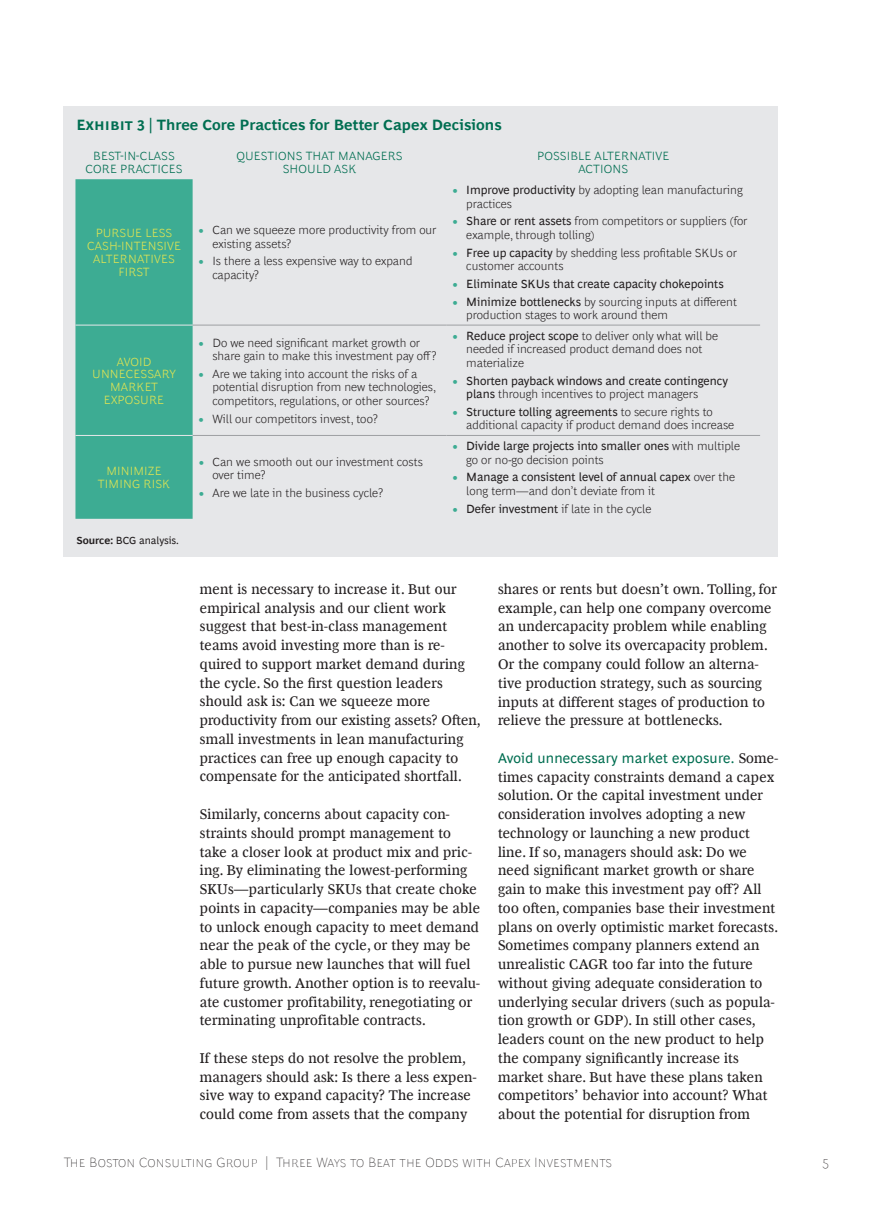
<style>
.page{position:relative;width:893px;height:1212px;background:#fff}
.page>*{position:absolute;margin:0;border:0;box-sizing:border-box;transform-origin:0 0}
.t1{font:700 15px "Henderson BCG Sans";letter-spacing:.005em;color:#006e51}
.t2{font:14.25px/18.8px "Henderson BCG Serif";letter-spacing:.015em;color:#231f20}
.t3{font:14.25px "Henderson BCG Sans";letter-spacing:.015em;color:#006e51}
.t4{font:100 13.5px "Henderson BCG Sans";letter-spacing:.01em;color:#231f20}
.t5{font:300 12px/13.5px "Henderson BCG Sans";color:#231f20}
.t6{font:12px/13.5px "Henderson BCG Sans";color:#231f20}
.t7{font:300 12px/12.8px "Henderson BCG Sans";letter-spacing:.01em;color:#e0e452;text-align:center}
.t8{font:300 12px/12.8px "Henderson BCG Sans";letter-spacing:.01em;color:#006e51;text-align:center}
.t9{font:10.5px "Henderson BCG Sans";color:#231f20}
.s1{font-family:"Henderson BCG Serif";font-weight:400;color:#3dac93}
.s2{font-weight:700}
.s3{font-weight:400}
.s4{font-family:"Henderson BCG Serif";color:#3dac93}
.s5{font-weight:300}
.s6{font-family:"Henderson BCG Serif";color:#231f20}
</style>
<div class="page">
<div style="left:64px;top:106px;width:714px;height:450px;background:#e6e7e9"></div>
<div style="left:75px;top:179px;width:118px;height:340px;background:#3dac93"></div>
<hr style="left:193px;top:325px;width:253px;height:1px;background:#9d9fa2">
<hr style="left:446px;top:325px;width:314px;height:1px;background:#9d9fa2">
<hr style="left:193px;top:435px;width:253px;height:1px;background:#9d9fa2">
<hr style="left:446px;top:435px;width:314px;height:1px;background:#9d9fa2">
<hr style="left:75px;top:325px;width:118px;height:1px;background:#e6e7e9">
<hr style="left:75px;top:435px;width:118px;height:1px;background:#e6e7e9">
<p class="t1" style="left:77px;top:114px;width:427px">Exhibit 3 | Three Core Practices for Better Capex Decisions</p>
<p class="t8" style="left:86px;top:149px;width:98px">BEST-IN-CLASS<br>CORE PRACTICES</p>
<p class="t8" style="left:236px;top:149px;width:168px">QUESTIONS THAT MANAGERS<br>SHOULD ASK</p>
<p class="t8" style="left:537px;top:149px;width:134px">POSSIBLE ALTERNATIVE<br>ACTIONS</p>
<p class="t7" style="left:87px;top:226px;width:96px">PURSUE LESS<br>CASH-INTENSIVE<br>ALTERNATIVES<br>FIRST</p>
<p class="t5" style="left:212px;top:222px;width:226px;text-indent:-14px"><span class="s1">•</span> Can we squeeze more productivity from our existing assets?</p>
<p class="t5" style="left:212px;top:254px;width:202px;text-indent:-14px"><span class="s1">•</span> Is there a less expensive way to expand capacity?</p>
<p class="t7" style="left:92px;top:354px;width:85px">AVOID<br>UNNECESSARY<br>MARKET<br>EXPOSURE</p>
<p class="t5" style="left:212px;top:335px;width:225px;text-indent:-14px"><span class="s1">•</span> Do we need significant market growth or share gain to make this investment pay off?</p>
<p class="t5" style="left:212px;top:366px;width:225px;text-indent:-14px"><span class="s1">•</span> Are we taking into account the risks of a potential disruption from new technologies, competitors, regulations, or other sources?</p>
<p class="t5" style="left:199px;top:411px;width:181px"><span class="s1">•</span> Will our competitors invest, too?</p>
<p class="t7" style="left:98px;top:464px;width:74px">MINIMIZE<br>TIMING RISK</p>
<p class="t5" style="left:212px;top:454px;width:212px;text-indent:-14px"><span class="s1">•</span> Can we smooth out our investment costs over time?</p>
<p class="t5" style="left:199px;top:485px;width:186px"><span class="s1">•</span> Are we late in the business cycle?</p>
<p class="t9" style="left:77px;top:532px;width:104px"><span class="s2">Source:</span> BCG analysis.</p>
<p class="t5" style="left:466px;top:182px;width:278px;text-indent:-14px"><span class="s1">•</span> <span class="s3">Improve productivity</span> by adopting lean manufacturing practices</p>
<p class="t5" style="left:466px;top:213px;width:283px;text-indent:-14px"><span class="s1">•</span> <span class="s3">Share or rent assets</span> from competitors or suppliers (for example, through tolling)</p>
<p class="t5" style="left:466px;top:245px;width:272px;text-indent:-14px"><span class="s1">•</span> <span class="s3">Free up capacity</span> by shedding less profitable SKUs or customer accounts</p>
<p class="t6" style="left:452px;top:276px;width:273px"><span class="s4">•</span> Eliminate SKUs that create capacity chokepoints</p>
<p class="t5" style="left:466px;top:294px;width:272px;text-indent:-14px"><span class="s1">•</span> <span class="s3">Minimize bottlenecks</span> by sourcing inputs at different production stages to work around them</p>
<p class="t5" style="left:466px;top:328px;width:254px;text-indent:-14px"><span class="s1">•</span> <span class="s3">Reduce project scope</span> to deliver only what will be needed if increased product demand does not materialize</p>
<p class="t6" style="left:466px;top:373px;width:263px;text-indent:-14px"><span class="s4">•</span> Shorten payback windows and create contingency plans <span class="s5">through incentives to project managers</span></p>
<p class="t5" style="left:466px;top:404px;width:270px;text-indent:-14px"><span class="s1">•</span> <span class="s3">Structure tolling agreements</span> to secure rights to additional capacity if product demand does increase</p>
<p class="t5" style="left:466px;top:438px;width:275px;text-indent:-14px"><span class="s1">•</span> <span class="s3">Divide large projects into smaller ones</span> with multiple go or no-go decision points</p>
<p class="t5" style="left:466px;top:470px;width:270px;text-indent:-14px"><span class="s1">•</span> <span class="s3">Manage a consistent level of annual capex</span> over the long term—and don’t deviate from it</p>
<p class="t5" style="left:453px;top:501px;width:200px"><span class="s1">•</span> <span class="s3">Defer investment</span> if late in the cycle</p>
<p class="t2" style="left:200px;top:578px;width:282px">ment is necessary to increase it. But our empirical analysis and our client work suggest that best-in-class management teams avoid investing more than is re&shy;quired to support market demand during the cycle. So the first question leaders should ask is: Can we squeeze more productivity from our existing assets? Often, small investments in lean manufacturing practices can free up enough capacity to compensate for the anticipated shortfall.</p>
<p class="t2" style="left:200px;top:804px;width:282px">Similarly, concerns about capacity con&shy;straints should prompt management to take a closer look at product mix and pric&shy;ing. By eliminating the lowest-performing SKUs—particularly SKUs that create choke points in capacity—companies may be able to unlock enough capacity to meet demand near the peak of the cycle, or they may be able to pursue new launches that will fuel future growth. Another option is to reevalu&shy;ate customer profitability, renegotiating or terminating unprofitable contracts.</p>
<p class="t2" style="left:200px;top:1047px;width:278px">If these steps do not resolve the problem, managers should ask: Is there a less expen&shy;sive way to expand capacity? The increase could come from assets that the company</p>
<p class="t2" style="left:498px;top:579px;width:280px">shares or rents but doesn’t own. Tolling, for example, can help one company overcome an undercapacity problem while enabling another to solve its overcapacity problem.<br>Or the company could follow an alterna&shy;tive production strategy, such as sourcing inputs at different stages of production to relieve the pressure at bottlenecks.</p>
<p class="t3" style="left:498px;top:747px;width:282px">Avoid unnecessary market exposure. <span class="s6">Some-</span></p>
<p class="t2" style="left:498px;top:766px;width:282px">times capacity constraints demand a capex solution. Or the capital investment under consideration involves adopting a new technology or launching a new product line. If so, managers should ask: Do we need significant market growth or share gain to make this investment pay off? All too often, companies base their investment plans on overly optimistic market forecasts.<br>Sometimes company planners extend an unrealistic CAGR too far into the future without giving adequate consideration to underlying secular drivers (such as popula&shy;tion growth or GDP). In still other cases, leaders count on the new product to help the company significantly increase its market share. But have these plans taken competitors’ behavior into account? What about the potential for disruption from</p>
<p class="t4" style="left:64px;top:1152px;width:550px">The Boston Consulting Group | Three Ways to Beat the Odds with Capex Investments</p>
<p class="t4" style="left:822px;top:1152px;width:9px">5</p>
</div>
